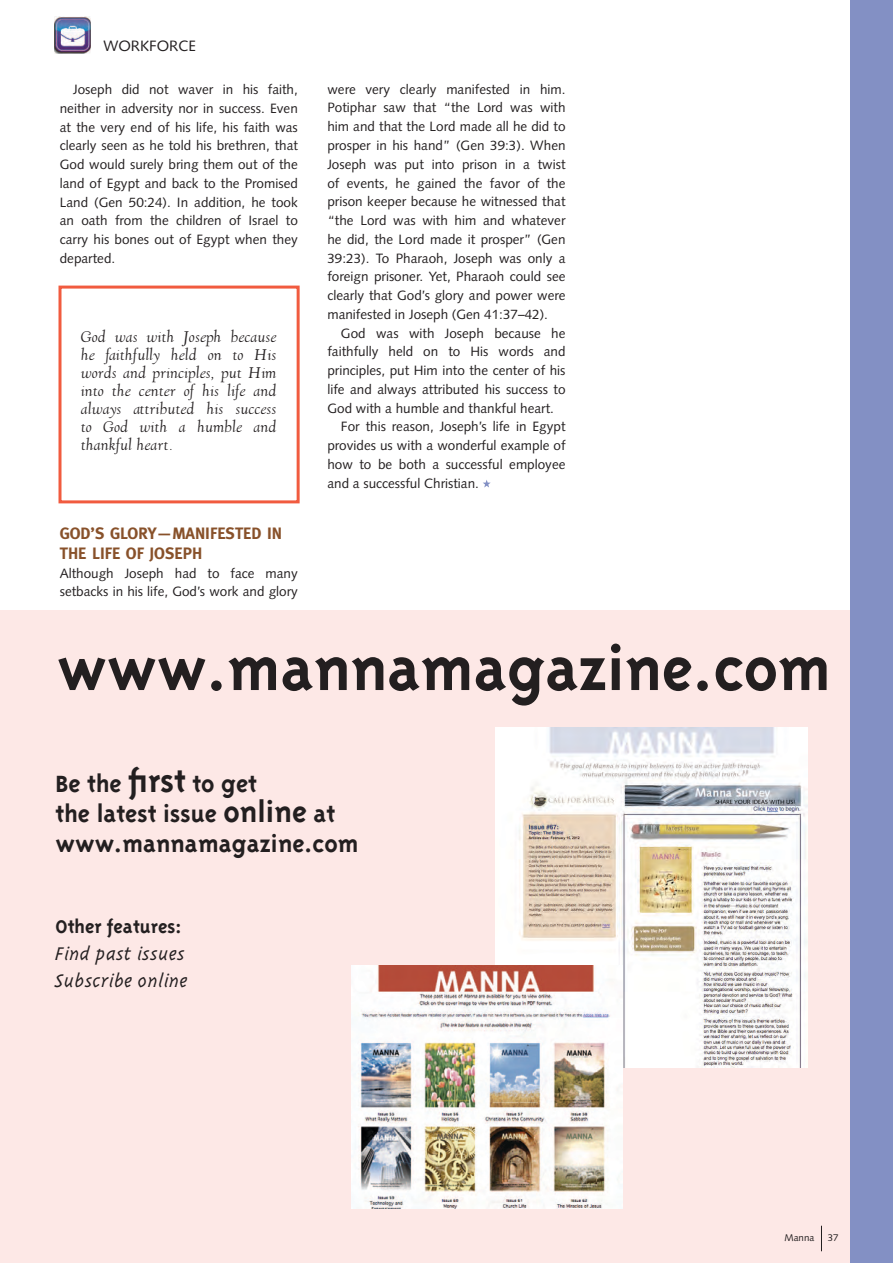
<style>
.page{position:relative;width:893px;height:1263px;background:#fff}
.page>*{position:absolute;margin:0;border:0;box-sizing:border-box;transform-origin:0 0}
.t1{font:700 69px "Triplex";color:#231f20}
.t2{font:700 27px/30px "Triplex";color:#231f20}
.t3{font:italic 300 21px/27px "Triplex";color:#231f20}
.t4{font:700 21px "Triplex";color:#231f20}
.t5{font:italic 18px/18px "Goudy Village H";color:#231f20;text-align:justify}
.t6{font:700 16.5px/19.8px "Meta";color:#88512a}
.t7{font:15px "Syntax";color:#231f20}
.t8{font:13.5px/18.8px "Syntax";color:#231f20;text-align:justify}
.t9{font:9.75px "Syntax";color:#231f20}
.s1{font-size:36px}
.s2{font-size:33px}
</style>
<div class="page">
<div style="left:0;top:610px;width:850px;height:653px;background:#fde8e6"></div>
<div style="left:850px;top:0;width:43px;height:1263px;background:#8390c4"></div>
<div style="left:58px;top:286px;width:242px;height:217px;border:3px solid #f15b3f"></div>
<svg style="left:821px;top:1226px;width:1px;height:25px"></svg>
<svg style="left:483px;top:480px;width:8px;height:7px"></svg>
<img style="left:495px;top:727px;width:312px;height:341px">
<img style="left:351px;top:965px;width:271px;height:243px">
<img style="left:55px;top:17px;width:36px;height:36px">
<p class="t7" style="left:103px;top:37px;width:94px">WORKFORCE</p>
<p class="t8" style="left:60px;top:80px;width:240px;text-indent:14px">Joseph did not waver in his faith, neither in adversity nor in success. Even at the very end of his life, his faith was clearly seen as he told his brethren, that God would surely bring them out of the land of Egypt and back to the Promised Land (Gen 50:24). In addition, he took an oath from the children of Israel to carry his bones out of Egypt when they departed.</p>
<h3 class="t5" style="left:81px;top:328px;width:197px">God was with Joseph because he faithfully held on to His words and principles, put Him into the center of his life and always attributed his success to God with a humble and thankful heart.</h3>
<p class="t6" style="left:60px;top:523px;width:224px">GOD’S GLORY—MANIFESTED IN<br>THE LIFE OF JOSEPH</p>
<p class="t8" style="left:60px;top:564px;width:240px">Although Joseph had to face many setbacks in his life, God’s work and glory</p>
<p class="t8" style="left:327px;top:80px;width:240px">were very clearly manifested in him.<br>Potiphar saw that “the Lord was with him and that the Lord made all he did to prosper in his hand” (Gen 39:3). When Joseph was put into prison in a twist of events, he gained the favor of the prison keeper because he witnessed that “the Lord was with him and whatever he did, the Lord made it prosper” (Gen 39:23). To Pharaoh, Joseph was only a foreign prisoner. Yet, Pharaoh could see clearly that God’s glory and power were manifested in Joseph (Gen 41:37–42).</p>
<p class="t8" style="left:341px;top:323px;width:226px">God was with Joseph because he</p>
<p class="t8" style="left:327px;top:342px;width:240px">faithfully held on to His words and</p>
<p class="t8" style="left:327px;top:361px;width:240px">principles, put Him into the center of his</p>
<p class="t8" style="left:327px;top:380px;width:240px">life and always attributed his success to</p>
<p class="t8" style="left:327px;top:398px;width:228px">God with a humble and thankful heart.</p>
<p class="t8" style="left:341px;top:417px;width:226px">For this reason, Joseph’s life in Egypt</p>
<p class="t8" style="left:327px;top:436px;width:240px">provides us with a wonderful example of</p>
<p class="t8" style="left:327px;top:455px;width:240px">how to be both a successful employee</p>
<p class="t8" style="left:327px;top:474px;width:153px">and a successful Christian.</p>
<h1 class="t1" style="left:57px;top:630px;width:776px">www.mannamagazine.com</h1>
<h2 class="t2" style="left:56px;top:768px;width:304px">Be the <span class="s1">first</span> to get<br>the latest issue <span class="s2">online</span> at www.mannamagazine.com</h2>
<h3 class="t4" style="left:56px;top:915px;width:128px">Other features:</h3>
<h3 class="t3" style="left:56px;top:941px;width:135px">Find past issues<br>Subscribe online</h3>
<p class="t9" style="left:784px;top:1232px;width:31px">Manna</p>
<p class="t9" style="left:828px;top:1232px;width:12px">37</p>
</div>
